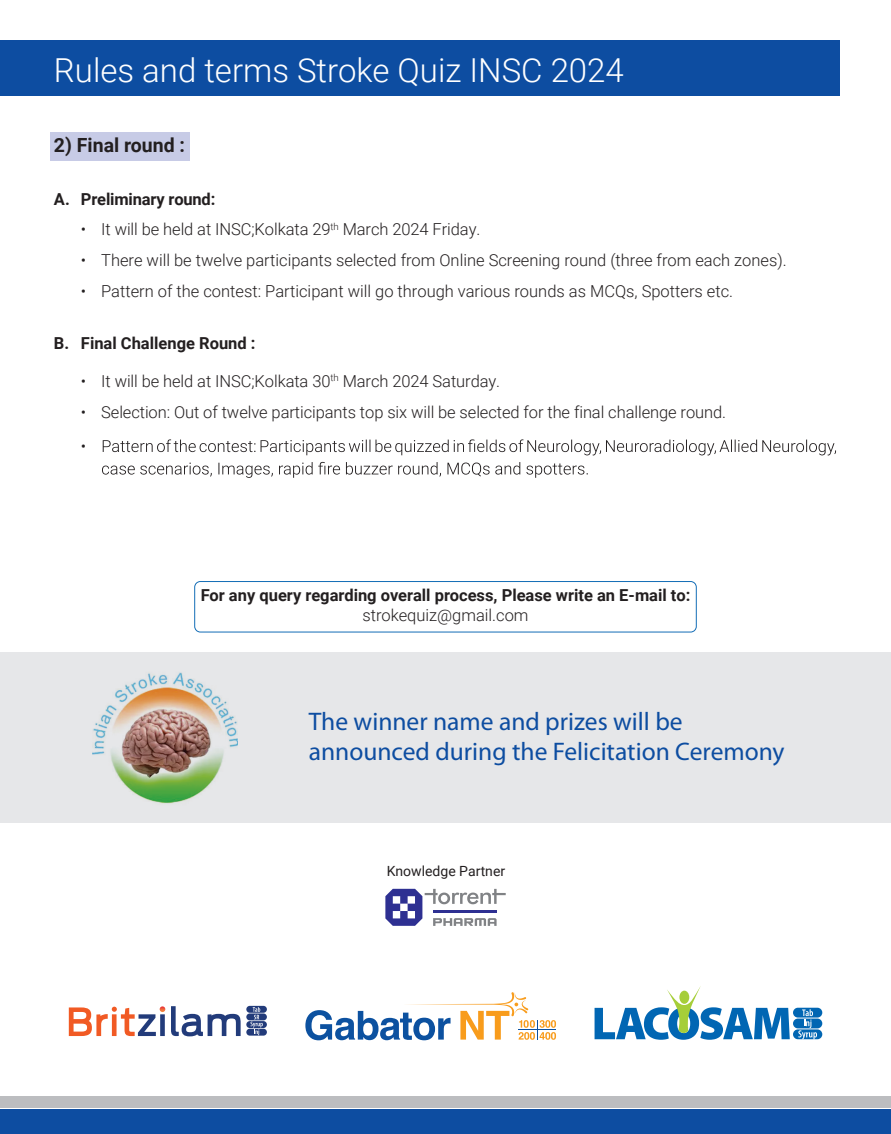
<style>
.page{position:relative;width:891px;height:1134px;background:#fff}
.page>*{position:absolute;margin:0;border:0;box-sizing:border-box;transform-origin:0 0}
.t1{font:300 33px "Roboto";color:#fff}
.t2{font:25.5px/30.6px "Myriad Pro";color:#0d4da1}
.t3{font:700 19.5px "Roboto";color:#231f20}
.t4{font:300 16.5px/34px "Roboto";letter-spacing:-.005em;color:#231f20}
.t5{font:700 16.5px "Roboto";color:#231f20}
.t6{font:13.95px "Roboto";color:#231f20}
</style>
<div class="page">
<div style="left:0;top:1097px;width:891px;height:11px;background:#bcbdc0"></div>
<div style="left:0;top:1110px;width:891px;height:24px;background:#0d4da1"></div>
<div style="left:0;top:653px;width:891px;height:170px;background:#e6e7e9"></div>
<img style="left:93px;top:672px;width:145px;height:132px">
<svg style="left:385px;top:889px;width:121px;height:37px"></svg>
<div style="left:194px;top:581px;width:503px;height:51px;border:1px solid #136db6;border-radius:6px"></div>
<div style="left:0;top:40px;width:839px;height:56px;background:#0d4da1"></div>
<div style="left:50px;top:133px;width:139px;height:28px;background:#c7cbe6"></div>
<svg style="left:103px;top:439px;width:733px;height:16px"></svg>
<svg style="left:102px;top:462px;width:486px;height:16px"></svg>
<svg style="left:305px;top:992px;width:251px;height:48px"></svg>
<svg style="left:69px;top:1006px;width:172px;height:30px"></svg>
<div style="left:246px;top:1013px;width:21px;height:7px;background:#223b7a;border-radius:3px"></div>
<div style="left:246px;top:1006px;width:21px;height:7px;background:#223b7a;border-radius:3px"></div>
<div style="left:246px;top:1021px;width:21px;height:7px;background:#223b7a;border-radius:3px"></div>
<div style="left:246px;top:1029px;width:21px;height:7px;background:#223b7a;border-radius:3px"></div>
<svg style="left:250px;top:1007px;width:13px;height:28px"></svg>
<svg style="left:595px;top:986px;width:195px;height:54px"></svg>
<div style="left:679px;top:991px;width:10px;height:13px;background:#a6ce39;border-radius:50%"></div>
<div style="left:793px;top:1019px;width:29px;height:9px;background:#0166b3;border-radius:5px"></div>
<div style="left:793px;top:1008px;width:29px;height:10px;background:#0166b3;border-radius:5px"></div>
<div style="left:793px;top:1029px;width:29px;height:10px;background:#0166b3;border-radius:5px"></div>
<svg style="left:798px;top:1009px;width:19px;height:31px"></svg>
<h1 class="t1" style="left:54px;top:47px;width:571px">Rules and terms Stroke Quiz INSC 2024</h1>
<p class="t3" style="left:54px;top:131px;width:133px">2) Final round :</p>
<p class="t5" style="left:54px;top:188px;width:163px">A. Preliminary round:</p>
<p class="t4" style="left:81px;top:212px;width:401px">• It will be held at INSC;Kolkata 29<sup>th</sup> March 2024 Friday.</p>
<p class="t4" style="left:81px;top:243px;width:707px">• There will be twelve participants selected from Online Screening round (three from each zones).</p>
<p class="t4" style="left:81px;top:274px;width:654px">• Pattern of the contest: Participant will go through various rounds as MCQs, Spotters etc.</p>
<p class="t5" style="left:54px;top:332px;width:203px">B. Final Challenge Round :</p>
<p class="t4" style="left:81px;top:363px;width:421px">• It will be held at INSC;Kolkata 30<sup>th</sup> March 2024 Saturday.</p>
<p class="t4" style="left:81px;top:394px;width:647px">• Selection: Out of twelve participants top six will be selected for the final challenge round. •</p>
<p class="t5" style="left:201px;top:584px;width:491px">For any query regarding overall process, Please write an E-mail to:</p>
<p class="t4" style="left:362px;top:598px;width:168px">strokequiz@gmail.com</p>
<h2 class="t2" style="left:309px;top:706px;width:477px">The winner name and prizes will be announced during the Felicitation Ceremony</h2>
<p class="t6" style="left:387px;top:861px;width:120px">Knowledge Partner</p>
</div>
